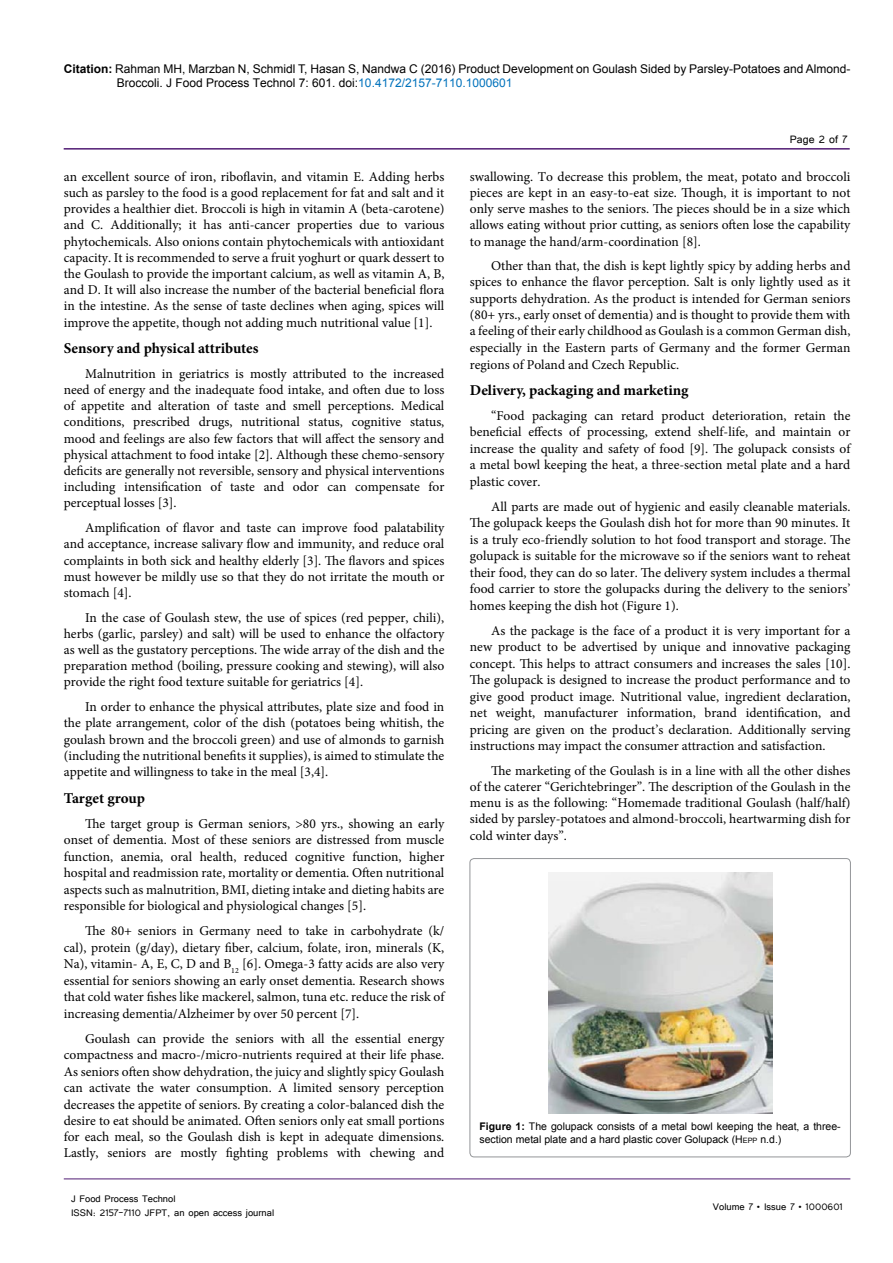
<style>
.page{position:relative;width:893px;height:1263px;background:#fff}
.page>*{position:absolute;margin:0;border:0;box-sizing:border-box;transform-origin:0 0}
.t1{font:700 15px "Minion Pro";color:#000}
.t2{font:13.5px/16.2px "Minion Pro";color:#000;text-align:justify}
.t3{font:13.5px "Tunga";color:#000}
.t4{font:12px/14.4px "Arial";color:#000}
.t5{font:12px/14.4px "Tunga";color:#000}
.t6{font:10.95px/13.4px "Arial";color:#000}
.t7{font:10.5px/12.6px "Arial";color:#000}
.s1{font-weight:700}
.s2{color:#0072bc}
.s3{font-style:inherit}
.s4{font-size:7.35px}
</style>
<div class="page">
<hr style="left:64px;top:148px;width:786px;height:2px;background:#511c74">
<hr style="left:64px;top:1179px;width:786px;height:1px;background:#511c74">
<div style="left:470px;top:858px;width:380px;height:299px;border:1px solid #939598;border-radius:4px"></div>
<img style="left:548px;top:873px;width:224px;height:241px">
<p class="t4" style="left:117px;top:61px;width:735px;text-indent:-53px"><span class="s1">Citation:</span> Rahman MH, Marzban N, Schmidl T, Hasan S, Nandwa C (2016) Product Development on Goulash Sided by Parsley-Potatoes and Almond-<br>Broccoli. J Food Process Technol 7: 601. doi:<span class="s2">10.4172/2157-7110.1000601</span></p>
<p class="t2" style="left:64px;top:168px;width:382px">an excellent source of iron, riboflavin, and vitamin E. Adding herbs such as parsley to the food is a good replacement for fat and salt and it provides a healthier diet. Broccoli is high in vitamin A (beta-carotene) and C. Additionally; it has anti-cancer properties due to various phytochemicals. Also onions contain phytochemicals with antioxidant capacity. It is recommended to serve a fruit yoghurt or quark dessert to the Goulash to provide the important calcium, as well as vitamin A, B, and D. It will also increase the number of the bacterial beneficial flora in the intestine. As the sense of taste declines when aging, spices will improve the appetite, though not adding much nutritional value [1].</p>
<p class="t1" style="left:64px;top:338px;width:196px">Sensory and physical attributes</p>
<p class="t2" style="left:64px;top:365px;width:382px;text-indent:21px">Malnutrition in geriatrics is mostly attributed to the increased need of energy and the inadequate food intake, and often due to loss of appetite and alteration of taste and smell perceptions. Medical conditions, prescribed drugs, nutritional status, cognitive status, mood and feelings are also few factors that will affect the sensory and physical attachment to food intake [2]. Although these chemo-sensory deficits are generally not reversible, sensory and physical interventions including intensification of taste and odor can compensate for perceptual losses [3].</p>
<p class="t2" style="left:64px;top:520px;width:382px;text-indent:21px">Amplification of flavor and taste can improve food palatability and acceptance, increase salivary flow and immunity, and reduce oral complaints in both sick and healthy elderly [3]. The flavors and spices must however be mildly use so that they do not irritate the mouth or stomach [4].</p>
<p class="t2" style="left:64px;top:609px;width:382px;text-indent:21px">In the case of Goulash stew, the use of spices (red pepper, chili), herbs (garlic, parsley) and salt) will be used to enhance the olfactory as well as the gustatory perceptions. The wide array of the dish and the preparation method (boiling, pressure cooking and stewing), will also provide the right food texture suitable for geriatrics [4].</p>
<p class="t2" style="left:64px;top:699px;width:382px;text-indent:21px">In order to enhance the physical attributes, plate size and food in the plate arrangement, color of the dish (potatoes being whitish, the goulash brown and the broccoli green) and use of almonds to garnish (including the nutritional benefits it supplies), is aimed to stimulate the appetite and willingness to take in the meal [3,4].</p>
<p class="t1" style="left:64px;top:787px;width:83px">Target group</p>
<p class="t2" style="left:64px;top:815px;width:382px;text-indent:21px">The target group is German seniors, &gt;80 yrs., showing an early onset of dementia. Most of these seniors are distressed from muscle function, anemia, oral health, reduced cognitive function, higher hospital and readmission rate, mortality or dementia. Often nutritional aspects such as malnutrition, BMI, dieting intake and dieting habits are responsible for biological and physiological changes [5].</p>
<p class="t2" style="left:64px;top:922px;width:382px;text-indent:21px">The 80+ seniors in Germany need to take in carbohydrate (k/ cal), protein (g/day), dietary fiber, calcium, folate, iron, minerals (K, Na), vitamin- A, E, C, D and B<sub>12</sub> [6]. Omega-3 fatty acids are also very essential for seniors showing an early onset dementia. Research shows that cold water fishes like mackerel, salmon, tuna etc. reduce the risk of increasing dementia/Alzheimer by over 50 percent [7].</p>
<p class="t2" style="left:64px;top:1030px;width:382px;text-indent:21px">Goulash can provide the seniors with all the essential energy compactness and macro-/micro-nutrients required at their life phase.<br>As seniors often show dehydration, the juicy and slightly spicy Goulash can activate the water consumption. A limited sensory perception decreases the appetite of seniors. By creating a color-balanced dish the desire to eat should be animated. Often seniors only eat small portions for each meal, so the Goulash dish is kept in adequate dimensions.<br>Lastly, seniors are mostly fighting problems with chewing and</p>
<p class="t5" style="left:71px;top:1190px;width:205px">J Food Process Technol<br>ISSN: 2157-7110 JFPT, an open access journal</p>
<p class="t3" style="left:790px;top:131px;width:59px">Page 2 of 7</p>
<p class="t2" style="left:470px;top:168px;width:382px">swallowing. To decrease this problem, the meat, potato and broccoli pieces are kept in an easy-to-eat size. Though, it is important to not only serve mashes to the seniors. The pieces should be in a size which allows eating without prior cutting, as seniors often lose the capability to manage the hand/arm-coordination [8].</p>
<p class="t2" style="left:470px;top:258px;width:382px;text-indent:21px">Other than that, the dish is kept lightly spicy by adding herbs and spices to enhance the flavor perception. Salt is only lightly used as it supports dehydration. As the product is intended for German seniors (80+ yrs., early onset of dementia) and is thought to provide them with a feeling of their early childhood as Goulash is a common German dish, especially in the Eastern parts of Germany and the former German regions of Poland and Czech Republic.</p>
<p class="t1" style="left:470px;top:380px;width:220px">Delivery, packaging and marketing</p>
<p class="t2" style="left:470px;top:407px;width:382px;text-indent:21px">“Food packaging can retard product deterioration, retain the beneficial effects of processing, extend shelf-life, and maintain or increase the quality and safety of food [9]. The golupack consists of a metal bowl keeping the heat, a three-section metal plate and a hard plastic cover.</p>
<p class="t2" style="left:470px;top:498px;width:382px;text-indent:21px">All parts are made out of hygienic and easily cleanable materials.<br>The golupack keeps the Goulash dish hot for more than 90 minutes. It is a truly eco-friendly solution to hot food transport and storage. The golupack is suitable for the microwave so if the seniors want to reheat their food, they can do so later. The delivery system includes a thermal food carrier to store the golupacks during the delivery to the seniors’ homes keeping the dish hot (Figure 1).</p>
<p class="t2" style="left:470px;top:622px;width:382px;text-indent:21px">As the package is the face of a product it is very important for a new product to be advertised by unique and innovative packaging concept. This helps to attract consumers and increases the sales [10].<br>The golupack is designed to increase the product performance and to give good product image. Nutritional value, ingredient declaration, net weight, manufacturer information, brand identification, and pricing are given on the product’s declaration. Additionally serving instructions may impact the consumer attraction and satisfaction.</p>
<p class="t2" style="left:470px;top:762px;width:382px;text-indent:21px">The marketing of the Goulash is in a line with all the other dishes of the caterer “Gerichtebringer”. The description of the Goulash in the menu is as the following: “Homemade traditional Goulash (half/half) sided by parsley-potatoes and almond-broccoli, heartwarming dish for cold winter days”.</p>
<p class="t6" style="left:549px;top:1116px;width:223px"><span class="s1">Figure 1:</span> The golupack consists of a metal bowl keeping the heat, a three-section metal</p>
<p class="t7" style="left:480px;top:1120px;width:363px"><span class="s1">Figure 1:</span> The golupack consists of a metal bowl keeping the heat, a three&shy;section metal plate and a hard plastic cover Golupack (<span class="s3">H</span><span class="s4">epp</span> n.d.)</p>
<p class="t5" style="left:713px;top:1199px;width:131px">Volume 7 • Issue 7 • 1000601</p>
</div>
